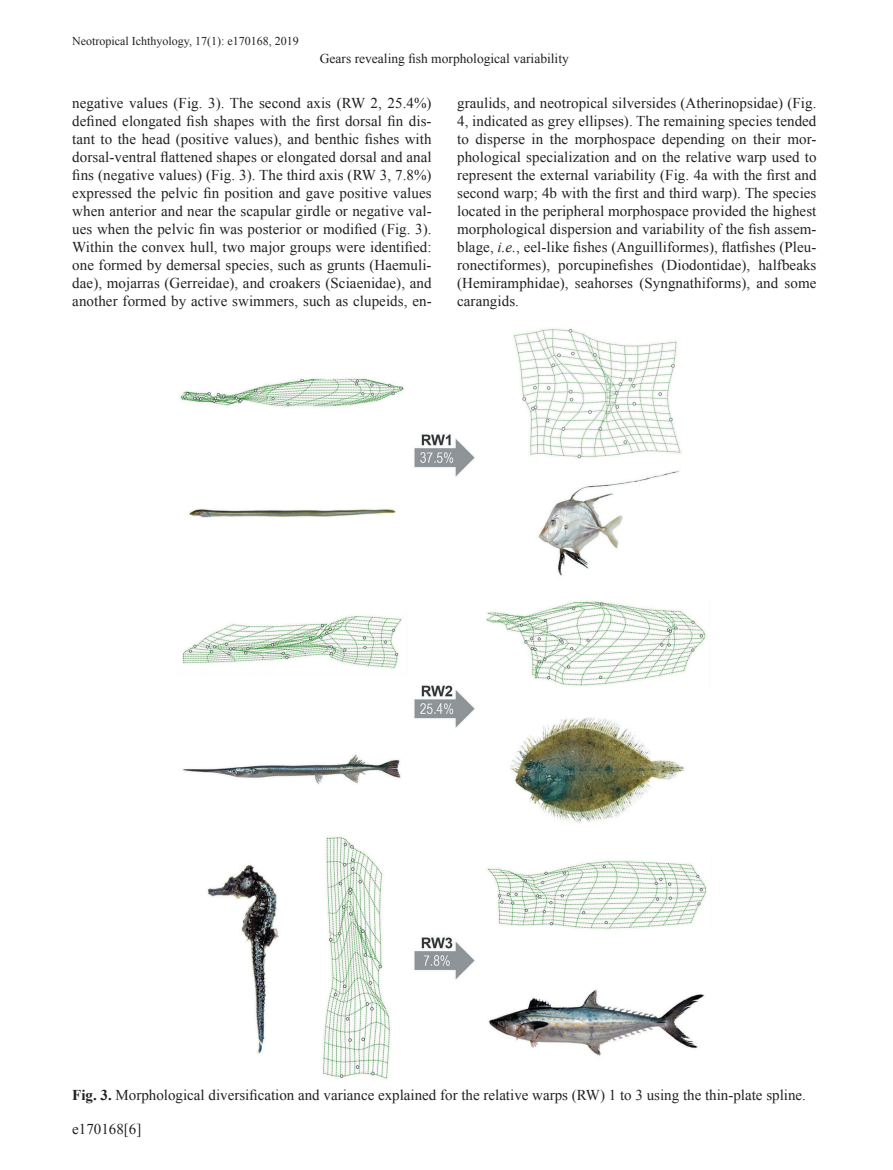
<style>
.page{position:relative;width:893px;height:1170px;background:#fff}
.page>*{position:absolute;margin:0;border:0;box-sizing:border-box;transform-origin:0 0}
.t1{font:15px/18px "Times New Roman";color:#231f20;text-align:justify}
.t2{font:13.5px "Times New Roman";color:#231f20}
.t3{font:12px "Times New Roman";color:#231f20}
.s1{font-style:italic}
.s2{font-weight:700}
</style>
<div class="page">
<img style="left:180px;top:328px;width:527px;height:751px">
<p class="t3" style="left:72px;top:33px;width:228px">Neotropical Ichthyology, 17(1): e170168, 2019</p>
<p class="t2" style="left:320px;top:49px;width:250px">Gears revealing fish morphological variability</p>
<p class="t1" style="left:72px;top:94px;width:361px">negative values (Fig. 3). The second axis (RW 2, 25.4%) defined elongated fish shapes with the first dorsal fin dis&shy;tant to the head (positive values), and benthic fishes with dorsal-ventral flattened shapes or elongated dorsal and anal fins (negative values) (Fig. 3). The third axis (RW 3, 7.8%) expressed the pelvic fin position and gave positive values when anterior and near the scapular girdle or negative val&shy;ues when the pelvic fin was posterior or modified (Fig. 3).<br>Within the convex hull, two major groups were identified: one formed by demersal species, such as grunts (Haemuli&shy;dae), mojarras (Gerreidae), and croakers (Sciaenidae), and another formed by active swimmers, such as clupeids, en-</p>
<p class="t1" style="left:457px;top:94px;width:361px">graulids, and neotropical silversides (Atherinopsidae) (Fig.<br>4, indicated as grey ellipses). The remaining species tended to disperse in the morphospace depending on their mor&shy;phological specialization and on the relative warp used to represent the external variability (Fig. 4a with the first and second warp; 4b with the first and third warp). The species located in the peripheral morphospace provided the highest morphological dispersion and variability of the fish assem&shy;blage, <span class="s1">i.e.</span>, eel-like fishes (Anguilliformes), flatfishes (Pleu&shy;ronectiformes), porcupinefishes (Diodontidae), halfbeaks (Hemiramphidae), seahorses (Syngnathiforms), and some carangids.</p>
<p class="t1" style="left:72px;top:1085px;width:735px"><span class="s2">Fig. 3.</span> Morphological diversification and variance explained for the relative warps (RW) 1 to 3 using the thin-plate spline.</p>
<p class="t1" style="left:72px;top:1119px;width:71px">e170168[6]</p>
</div>
